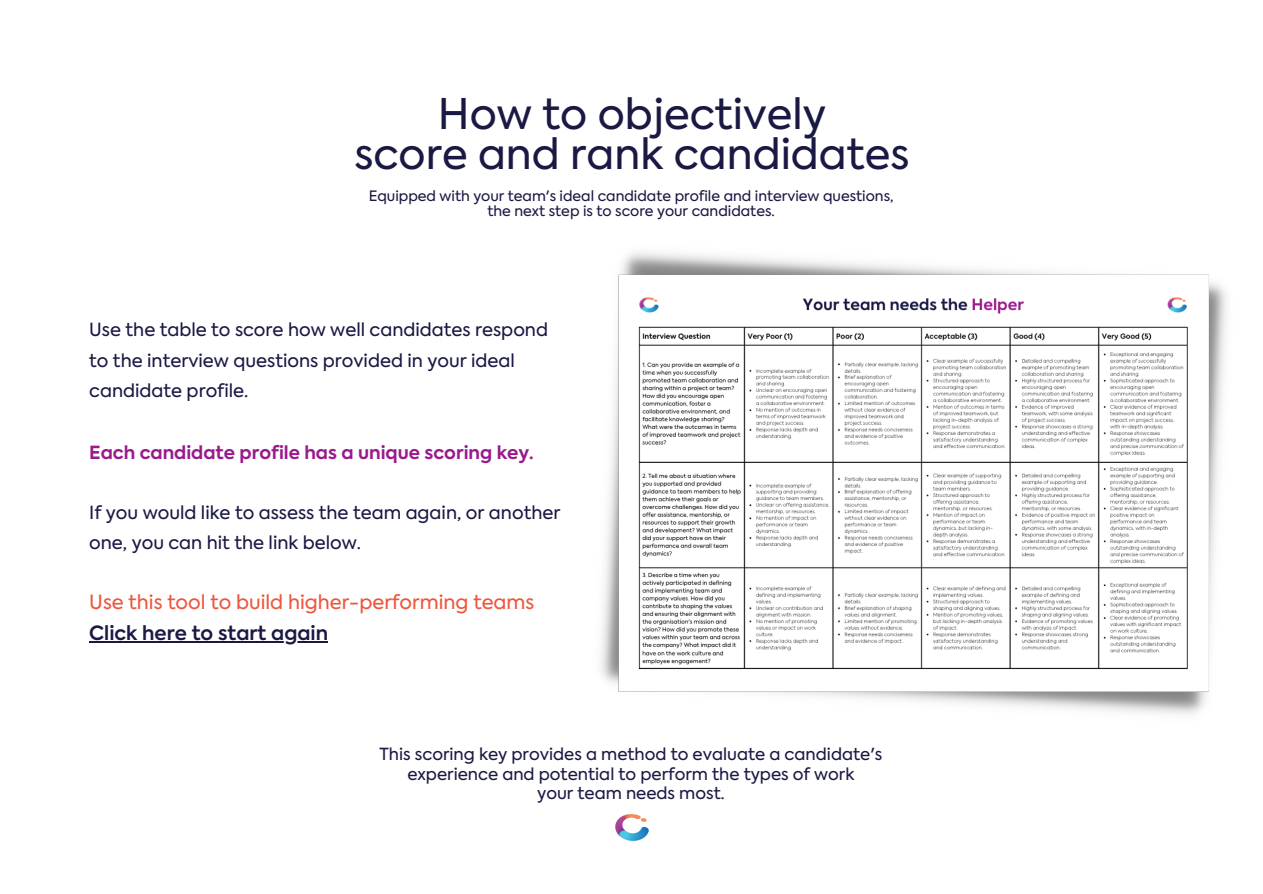
<style>
.page{position:relative;width:1263px;height:894px;background:#fff}
.page>*{position:absolute;margin:0;border:0;box-sizing:border-box;transform-origin:0 0}
.t1{font:42px "Axiforma";color:#1a1944}
.t2{font:19.5px "Axiforma";color:#ee563d}
.t3{font:600 19.5px "Axiforma";color:#1a1944}
.t4{font:18px/30.3px "Axiforma";color:#1a1944}
.t5{font:700 18px "Axiforma";color:#9a1a8d}
.t6{font:16.65px/19.5px "Axiforma";color:#1a1944;text-align:center}
.t7{font:14.25px "Axiforma";color:#1a1944}
</style>
<div class="page">
<img style="left:615px;top:814px;width:34px;height:27px">
<img style="left:601px;top:252px;width:626px;height:462px">
<hr style="left:89px;top:641px;width:239px;height:1px;background:#1a1944">
<p class="t1" style="left:438px;top:86px;width:390px">How to objectively</p>
<p class="t1" style="left:354px;top:126px;width:557px">score and rank candidates</p>
<p class="t7" style="left:369px;top:186px;width:526px">Equipped with your team's ideal candidate profile and interview questions,</p>
<p class="t7" style="left:487px;top:202px;width:289px">the next step is to score your candidates.</p>
<p class="t4" style="left:89px;top:315px;width:460px">Use the table to score how well candidates respond to the interview questions provided in your ideal candidate profile.</p>
<p class="t5" style="left:89px;top:440px;width:446px">Each candidate profile has a unique scoring key.</p>
<p class="t4" style="left:89px;top:497px;width:473px">If you would like to assess the team again, or another one, you can hit the link below.</p>
<p class="t2" style="left:89px;top:588px;width:447px">Use this tool to build higher-performing teams</p>
<p class="t3" style="left:89px;top:620px;width:240px">Click here to start again</p>
<p class="t6" style="left:380px;top:744px;width:504px">This scoring key provides a method to evaluate a candidate's experience and potential to perform the types of work</p>
<p class="t6" style="left:537px;top:783px;width:189px">your team needs most.</p>
</div>
